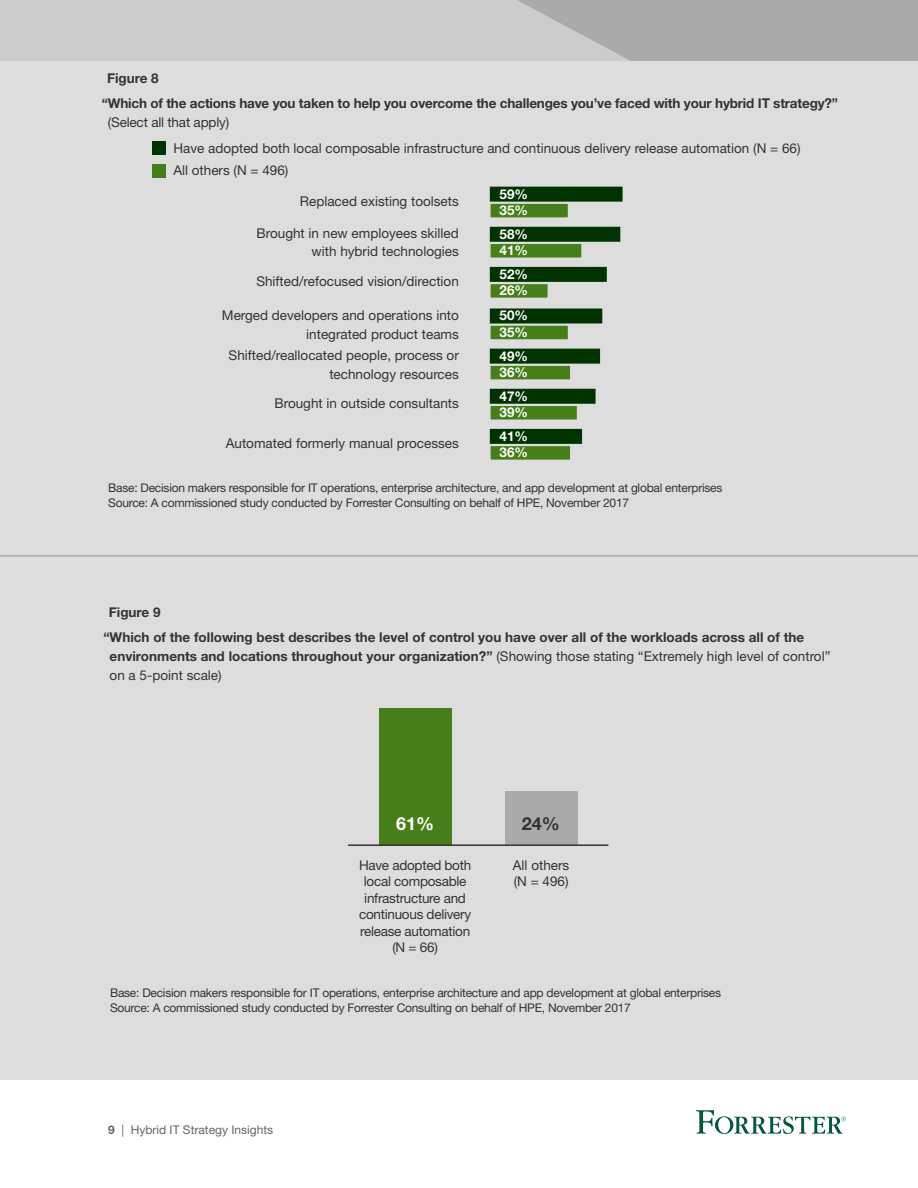
<style>
.page{position:relative;width:918px;height:1188px;background:#fff}
.page>*{position:absolute;margin:0;border:0;box-sizing:border-box;transform-origin:0 0}
.t1{font:700 18px "Helvetica Neue LT Std";color:#fff}
.t2{font:700 18px "Helvetica Neue LT Std";color:#333}
.t3{font:13.5px/18.8px "Helvetica Neue LT Std";color:#333;text-align:right}
.t4{font:700 13.5px/18.8px "Helvetica Neue LT Std";color:#333}
.t5{font:13.5px/16.5px "Helvetica Neue LT Std";letter-spacing:-.02em;color:#333;text-align:center}
.t6{font:700 13.5px/16.5px "Helvetica Neue LT Std";color:#fff}
.t7{font:12px/15px "Helvetica Neue LT Std";letter-spacing:-.02em;color:#333}
.t8{font:12px "Helvetica Neue LT Std";color:#666}
.s1{font-weight:400}
.s2{font-weight:700}
</style>
<div class="page">
<div style="left:0;top:0;width:918px;height:1080px;background:#ddd"></div>
<div style="left:0;top:0;width:918px;height:61px;background:#ccc"></div>
<svg style="left:518px;top:0;width:400px;height:61px;background:#aeaeae"></svg>
<svg style="left:696px;top:1110px;width:150px;height:24px"></svg>
<svg style="left:489px;top:186px;width:134px;height:16px;background:#0f3f0f"></svg>
<div style="left:490px;top:203px;width:79px;height:15px;background:#467f1a"></div>
<div style="left:489px;top:202px;width:80px;height:17px;border:2px solid #ddd"></div>
<svg style="left:489px;top:226px;width:132px;height:16px;background:#103f10"></svg>
<div style="left:490px;top:243px;width:92px;height:15px;background:#467f1a"></div>
<div style="left:489px;top:243px;width:94px;height:16px;border:2px solid #ddd"></div>
<svg style="left:489px;top:266px;width:118px;height:16px;background:#0f3e0f"></svg>
<div style="left:490px;top:283px;width:58px;height:15px;background:#467f1a"></div>
<div style="left:489px;top:283px;width:60px;height:16px;border:2px solid #ddd"></div>
<svg style="left:489px;top:308px;width:114px;height:16px;background:#103f10"></svg>
<div style="left:490px;top:325px;width:79px;height:15px;background:#467f1a"></div>
<div style="left:489px;top:324px;width:80px;height:17px;border:2px solid #ddd"></div>
<svg style="left:489px;top:348px;width:112px;height:16px;background:#114011"></svg>
<div style="left:490px;top:365px;width:81px;height:15px;background:#467f1a"></div>
<div style="left:489px;top:364px;width:83px;height:17px;border:2px solid #ddd"></div>
<svg style="left:489px;top:388px;width:107px;height:16px;background:#103f10"></svg>
<div style="left:490px;top:405px;width:88px;height:15px;background:#467f1a"></div>
<div style="left:489px;top:405px;width:89px;height:16px;border:2px solid #ddd"></div>
<svg style="left:489px;top:428px;width:94px;height:16px;background:#114011"></svg>
<div style="left:490px;top:445px;width:81px;height:15px;background:#467f1a"></div>
<div style="left:489px;top:445px;width:83px;height:16px;border:2px solid #ddd"></div>
<div style="left:152px;top:142px;width:13px;height:13px;background:#030"></div>
<div style="left:152px;top:164px;width:13px;height:14px;background:#467f1a"></div>
<div style="left:379px;top:708px;width:73px;height:137px;background:#467f1a"></div>
<div style="left:505px;top:791px;width:73px;height:54px;background:#aaa"></div>
<hr style="left:348px;top:844px;width:260px;height:2px;background:#333">
<hr style="left:0;top:555px;width:918px;height:1px;background:#ababab">
<p class="t4" style="left:107px;top:69px;width:53px">Figure 8</p>
<p class="t4" style="left:102px;top:94px;width:738px">“Which of the actions have you taken to help you overcome the challenges you’ve faced with your hybrid IT strategy?”</p>
<p class="t3" style="left:108px;top:113px;width:123px">(Select all that apply)</p>
<p class="t3" style="left:173px;top:136px;width:629px;line-height:22.5px;text-align:left">Have adopted both local composable infrastructure and continuous delivery release automation (N = 66)<br>All others (N = 496)</p>
<p class="t3" style="left:300px;top:192px;width:161px">Replaced existing toolsets</p>
<p class="t6" style="left:500px;top:185px;width:30px">59%<br>35%</p>
<p class="t3" style="left:257px;top:223px;width:204px">Brought in new employees skilled with hybrid technologies</p>
<p class="t6" style="left:500px;top:225px;width:30px">58%<br>41%</p>
<p class="t3" style="left:256px;top:272px;width:204px">Shifted/refocused vision/direction</p>
<p class="t6" style="left:500px;top:265px;width:30px">52%<br>26%</p>
<p class="t3" style="left:222px;top:306px;width:238px">Merged developers and operations into integrated product teams</p>
<p class="t6" style="left:500px;top:307px;width:30px">50%<br>35%</p>
<p class="t3" style="left:229px;top:346px;width:232px">Shifted/reallocated people, process or technology resources</p>
<p class="t6" style="left:500px;top:347px;width:30px">49%<br>36%</p>
<p class="t3" style="left:275px;top:394px;width:186px">Brought in outside consultants</p>
<p class="t6" style="left:500px;top:387px;width:30px">47%<br>39%</p>
<p class="t3" style="left:226px;top:434px;width:235px">Automated formerly manual processes</p>
<p class="t6" style="left:500px;top:427px;width:30px">41%<br>36%</p>
<p class="t7" style="left:108px;top:480px;width:616px">Base: Decision makers responsible for IT operations, enterprise architecture, and app development at global enterprises<br>Source: A commissioned study conducted by Forrester Consulting on behalf of HPE, November 2017</p>
<p class="t4" style="left:109px;top:603px;width:53px">Figure 9</p>
<p class="t4" style="left:110px;top:628px;width:722px;text-indent:-6px">“Which of the following best describes the level of control you have over all of the workloads across all of the environments and locations throughout your organization?” <span class="s1">(Showing those stating “Extremely high level of control” on a 5-point scale)</span></p>
<h1 class="t1" style="left:396px;top:812px;width:40px">61%</h1>
<h1 class="t2" style="left:522px;top:812px;width:40px">24%</h1>
<p class="t3" style="left:513px;top:857px;width:58px;line-height:16.5px;text-align:left">All others (N = 496)</p>
<p class="t5" style="left:359px;top:857px;width:114px">Have adopted both local composable infrastructure and continuous delivery release automation (N = 66)</p>
<p class="t7" style="left:110px;top:985px;width:613px">Base: Decision makers responsible for IT operations, enterprise architecture and app development at global enterprises<br>Source: A commissioned study conducted by Forrester Consulting on behalf of HPE, November 2017</p>
<p class="t8" style="left:108px;top:1123px;width:167px"><span class="s2">9</span> | Hybrid IT Strategy Insights</p>
</div>
